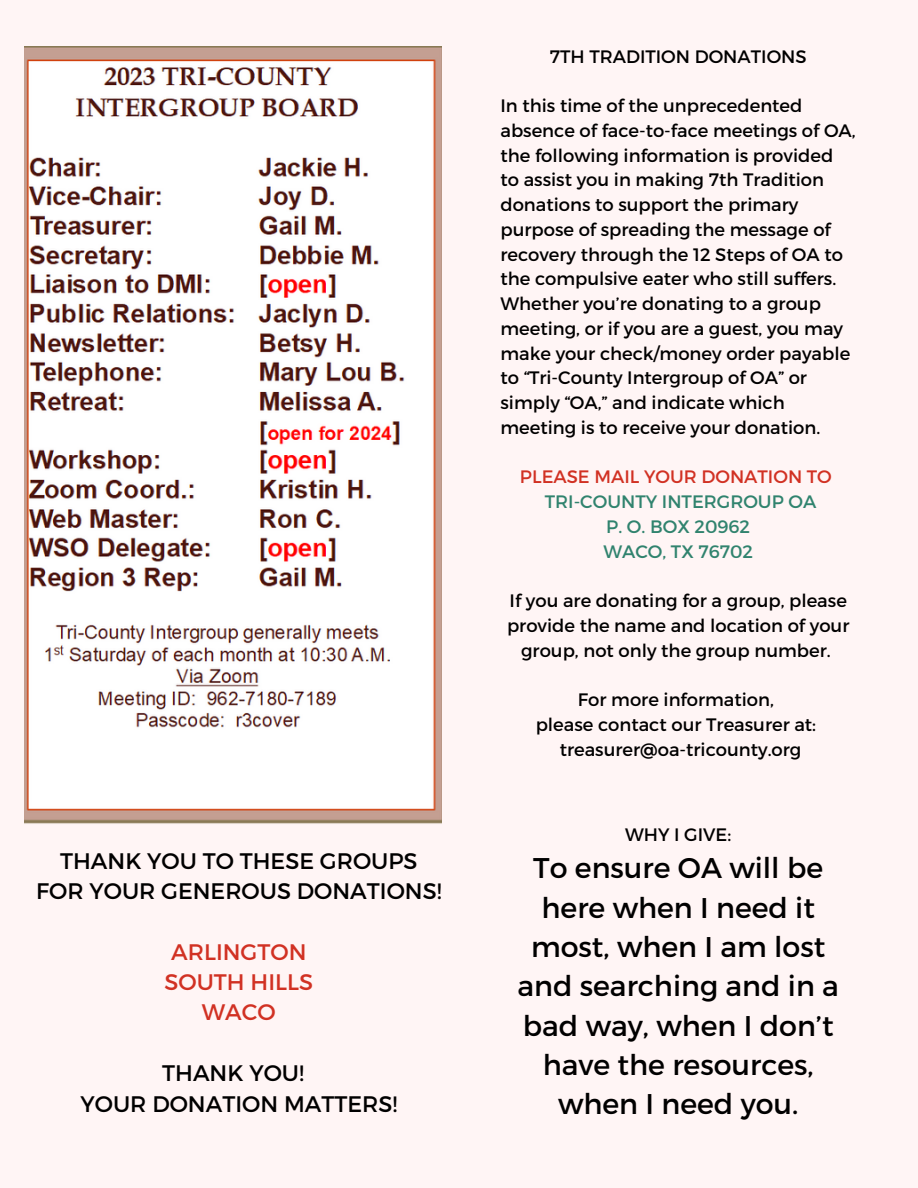
<style>
.page{position:relative;width:918px;height:1188px;background:#fff5f5}
.page>*{position:absolute;margin:0;border:0;box-sizing:border-box;transform-origin:0 0}
.t1{font:28.5px/39.3px "Montserrat";color:#000;text-align:center}
.t2{font:22.5px/30.3px "Montserrat";color:#000;text-align:center}
.t3{font:22.5px "Montserrat";color:#d13123}
.t4{font:18px/24.8px "Montserrat";color:#000}
.t5{font:18px "Montserrat";color:#30836e}
.t6{font:18px "Montserrat";color:#d13123}
</style>
<div class="page">
<img style="left:25px;top:46px;width:417px;height:778px">
<p class="t2" style="left:36px;top:844px;width:407px">THANK YOU TO THESE GROUPS<br>FOR YOUR GENEROUS DONATIONS!</p>
<p class="t3" style="left:171px;top:937px;width:137px">ARLINGTON</p>
<p class="t3" style="left:165px;top:967px;width:150px">SOUTH HILLS</p>
<p class="t3" style="left:202px;top:998px;width:75px">WACO</p>
<p class="t2" style="left:162px;top:1057px;width:143px">THANK YOU!</p>
<p class="t2" style="left:81px;top:1087px;width:318px">YOUR DONATION MATTERS!</p>
<p class="t4" style="left:550px;top:43px;width:258px">7TH TRADITION DONATIONS</p>
<p class="t4" style="left:500px;top:93px;width:357px">In this time of the unprecedented absence of face-to-face meetings of OA, the following information is provided to assist you in making 7th Tradition donations to support the primary purpose of spreading the message of recovery through the 12 Steps of OA to the compulsive eater who still suffers.<br>Whether you’re donating to a group meeting, or if you are a guest, you may make your check/money order payable to “Tri-County Intergroup of OA” or simply “OA,” and indicate which meeting is to receive your donation.</p>
<p class="t6" style="left:520px;top:465px;width:313px">PLEASE MAIL YOUR DONATION TO</p>
<p class="t5" style="left:545px;top:490px;width:273px">TRI-COUNTY INTERGROUP OA</p>
<p class="t5" style="left:606px;top:515px;width:145px">P. O. BOX 20962</p>
<p class="t5" style="left:603px;top:540px;width:151px">WACO, TX 76702</p>
<p class="t4" style="left:507px;top:588px;width:344px;text-align:center">If you are donating for a group, please provide the name and location of your group, not only the group number.</p>
<p class="t4" style="left:578px;top:687px;width:198px">For more information,</p>
<p class="t4" style="left:536px;top:711px;width:282px">please contact our Treasurer at:</p>
<p class="t4" style="left:560px;top:736px;width:243px">treasurer@oa-tricounty.org</p>
<p class="t4" style="left:625px;top:821px;width:108px">WHY I GIVE:</p>
<p class="t1" style="left:517px;top:847px;width:323px">To ensure OA will be here when I need it most, when I am lost and searching and in a bad way, when I don’t have the resources, when I need you.</p>
</div>
